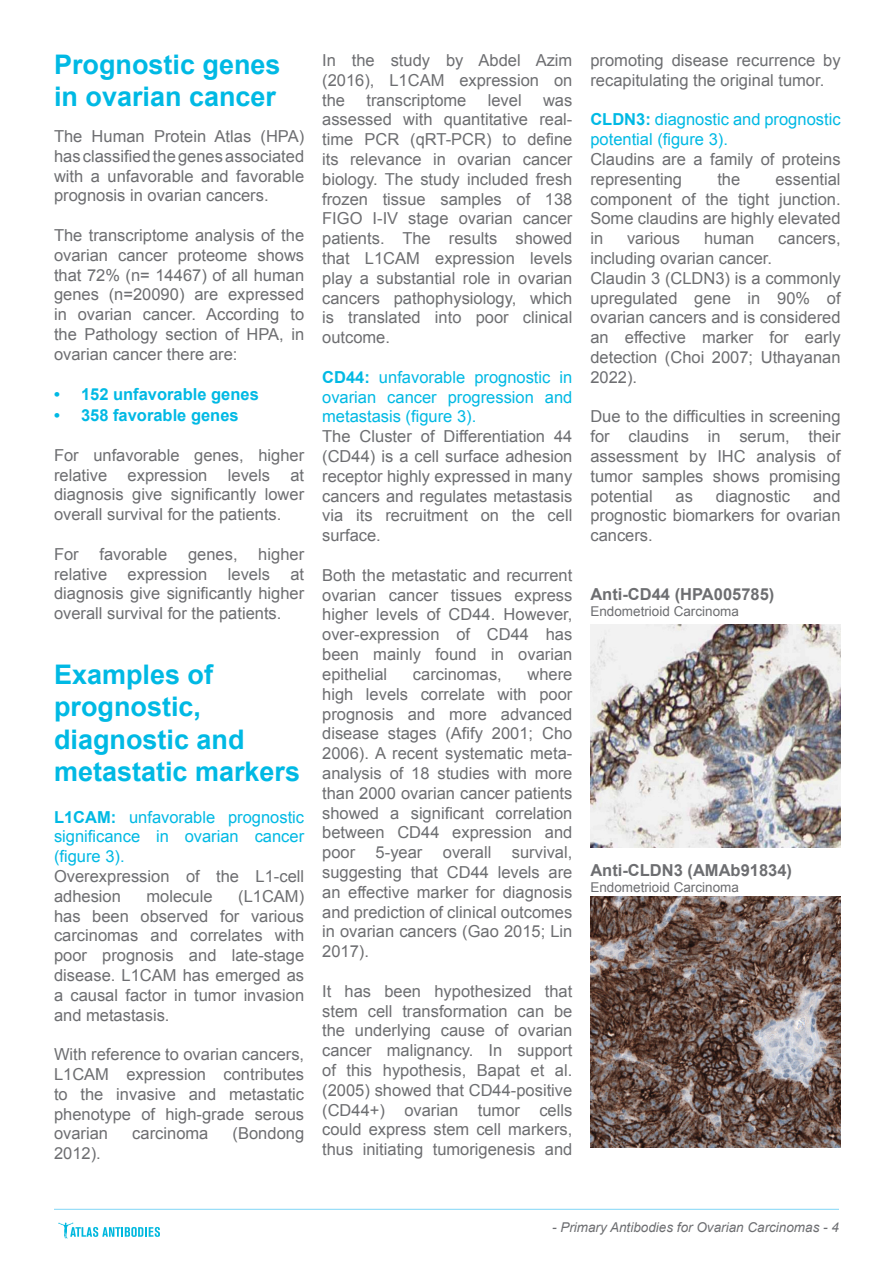
<style>
.page{position:relative;width:893px;height:1263px;background:#fff}
.page>*{position:absolute;margin:0;border:0;box-sizing:border-box;transform-origin:0 0}
.t1{font:700 27px/32.4px "Arial";color:#00b9e4}
.t2{font:16.5px/19.8px "Arial";color:#6d6e71;text-align:justify}
.t3{font:16.5px/19.8px "Arial";color:#00b9e4;text-align:justify}
.t4{font:700 16.5px "Arial";color:#6d6e71}
.t5{font:700 16.5px "Arial";color:#00b9e4}
.t6{font:13.5px "Arial";color:#6d6e71}
.t7{font:italic 13.5px "Arial";color:#6d6e71}
.s1{font-weight:700}
</style>
<div class="page">
<img style="left:590px;top:897px;width:251px;height:250px">
<img style="left:590px;top:624px;width:251px;height:224px">
<svg style="left:58px;top:1222px;width:102px;height:16px"></svg>
<hr style="left:54px;top:1209px;width:785px;height:1px;background:#99def8">
<p class="t1" style="left:54px;top:49px;width:228px">Prognostic genes in ovarian cancer</p>
<p class="t2" style="left:54px;top:127px;width:252px">The Human Protein Atlas (HPA) has classified the genes associated with a unfavorable and favorable prognosis in ovarian cancers.</p>
<p class="t2" style="left:54px;top:226px;width:252px">The transcriptome analysis of the ovarian cancer proteome shows that 72% (n= 14467) of all human genes (n=20090) are expressed in ovarian cancer. According to the Pathology section of HPA, in ovarian cancer there are:</p>
<p class="t5" style="left:54px;top:383px;width:206px">• 152 unfavorable genes</p>
<p class="t5" style="left:54px;top:404px;width:186px">• 358 favorable genes</p>
<p class="t2" style="left:54px;top:445px;width:252px">For unfavorable genes, higher relative expression levels at diagnosis give significantly lower overall survival for the patients.</p>
<p class="t2" style="left:54px;top:544px;width:26px">For</p>
<p class="t2" style="left:99px;top:544px;width:69px">favorable</p>
<p class="t2" style="left:188px;top:544px;width:51px">genes,</p>
<p class="t2" style="left:54px;top:544px;width:252px;text-indent:204px">higher relative expression levels at diagnosis give significantly higher overall survival for the patients.</p>
<p class="t1" style="left:54px;top:659px;width:248px">Examples of prognostic, diagnostic and metastatic markers</p>
<p class="t3" style="left:54px;top:807px;width:252px"><span class="s1">L1CAM:</span> unfavorable prognostic significance in ovarian cancer (figure 3).</p>
<p class="t2" style="left:54px;top:866px;width:252px">Overexpression of the L1-cell adhesion</p>
<p class="t2" style="left:54px;top:886px;width:252px;text-indent:184px">(L1CAM) has been observed for various carcinomas and correlates with poor prognosis and late-stage disease. L1CAM has emerged as a causal factor in tumor invasion and metastasis.</p>
<p class="t2" style="left:54px;top:1045px;width:252px">With reference to ovarian cancers, L1CAM expression contributes to the invasive and metastatic phenotype of high-grade serous ovarian</p>
<p class="t2" style="left:147px;top:886px;width:68px">molecule</p>
<p class="t2" style="left:132px;top:1124px;width:78px">carcinoma</p>
<p class="t2" style="left:233px;top:1124px;width:73px">(Bondong</p>
<p class="t2" style="left:54px;top:1144px;width:48px">2012).</p>
<p class="t2" style="left:322px;top:50px;width:252px">In the study by Abdel Azim (2016), L1CAM expression on the</p>
<p class="t2" style="left:366px;top:90px;width:101px">transcriptome</p>
<p class="t2" style="left:488px;top:90px;width:35px">level</p>
<p class="t2" style="left:322px;top:90px;width:252px;text-indent:221px">was assessed with quantitative real&shy;time PCR (qRT-PCR) to define its relevance in ovarian cancer biology. The study included fresh frozen tissue samples of 138<br>FIGO I-IV stage ovarian cancer patients. The results showed that L1CAM expression levels play a substantial role in ovarian cancers pathophysiology, which is translated into poor clinical outcome.</p>
<p class="t3" style="left:322px;top:367px;width:252px"><span class="s1">CD44:</span> unfavorable prognostic in ovarian cancer progression and metastasis (figure 3).</p>
<p class="t2" style="left:322px;top:427px;width:252px">The Cluster of Differentiation 44 (CD44) is a cell surface adhesion receptor highly expressed in many cancers and regulates metastasis via its recruitment on the cell surface.</p>
<p class="t2" style="left:322px;top:565px;width:252px">Both the metastatic and recurrent ovarian cancer tissues express higher levels of CD44. However, over-expression of CD44 has been mainly found in ovarian epithelial</p>
<p class="t2" style="left:322px;top:664px;width:252px;text-indent:205px">where high levels correlate with poor prognosis and more advanced disease stages (Afify 2001; Cho 2006). A recent systematic meta&shy;analysis of 18 studies with more than 2000 ovarian cancer patients showed a significant correlation between CD44 expression and poor 5-year overall survival, suggesting that CD44 levels are an effective marker for diagnosis and prediction of clinical outcomes in ovarian cancers (Gao 2015; Lin 2017).</p>
<p class="t2" style="left:322px;top:981px;width:252px">It has been hypothesized that stem cell transformation can be the underlying cause of ovarian cancer malignancy. In support of this hypothesis, Bapat et al. (2005) showed that CD44-positive (CD44+) ovarian tumor cells could express stem cell markers, thus initiating tumorigenesis and</p>
<p class="t2" style="left:413px;top:664px;width:90px">carcinomas,</p>
<p class="t2" style="left:590px;top:50px;width:252px">promoting disease recurrence by recapitulating the original tumor.</p>
<p class="t3" style="left:590px;top:110px;width:252px"><span class="s1">CLDN3:</span> diagnostic and prognostic potential (figure 3).</p>
<p class="t2" style="left:590px;top:149px;width:252px">Claudins are a family of proteins representing</p>
<p class="t2" style="left:590px;top:169px;width:252px;text-indent:185px">essential component of the tight junction.<br>Some claudins are highly elevated in</p>
<p class="t2" style="left:717px;top:169px;width:24px">the</p>
<p class="t2" style="left:627px;top:229px;width:55px">various</p>
<p class="t2" style="left:704px;top:229px;width:52px">human</p>
<p class="t2" style="left:778px;top:229px;width:64px">cancers,</p>
<p class="t2" style="left:590px;top:248px;width:183px">including ovarian cancer.</p>
<p class="t2" style="left:590px;top:268px;width:252px">Claudin 3 (CLDN3) is a commonly upregulated gene in 90% of ovarian cancers and is considered an effective marker for early detection (Choi 2007; Uthayanan 2022).</p>
<p class="t2" style="left:590px;top:407px;width:252px">Due to the difficulties in screening for claudins in serum, their assessment by IHC analysis of tumor samples shows promising potential</p>
<p class="t2" style="left:590px;top:486px;width:252px;text-indent:223px">and prognostic biomarkers for ovarian cancers.</p>
<p class="t2" style="left:676px;top:486px;width:19px">as</p>
<p class="t2" style="left:716px;top:486px;width:76px">diagnostic</p>
<p class="t4" style="left:590px;top:583px;width:185px">Anti-CD44 (HPA005785)</p>
<p class="t6" style="left:590px;top:602px;width:150px">Endometrioid Carcinoma</p>
<p class="t4" style="left:590px;top:859px;width:203px">Anti-CLDN3 (AMAb91834)</p>
<p class="t6" style="left:590px;top:878px;width:150px">Endometrioid Carcinoma</p>
<p class="t7" style="left:552px;top:1219px;width:288px">- Primary Antibodies for Ovarian Carcinomas - 4</p>
</div>
